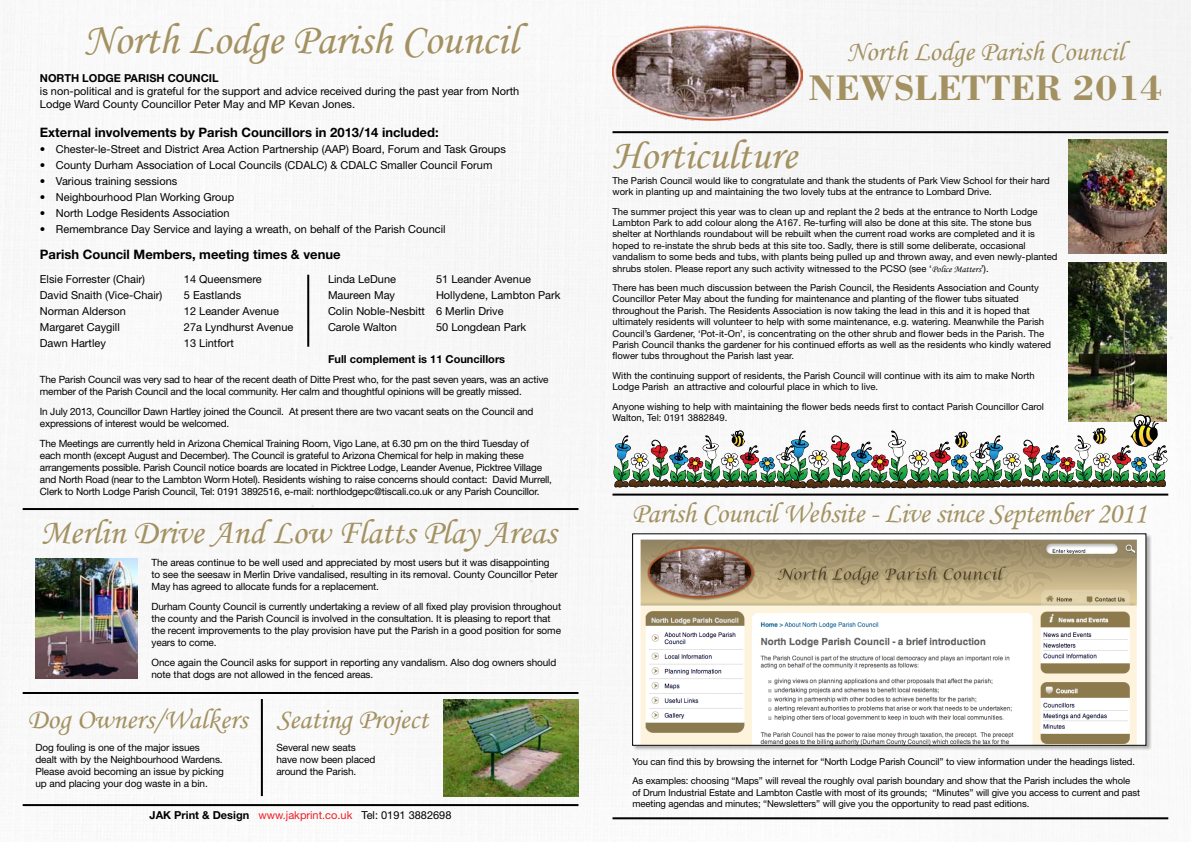
<style>
.page{position:relative;width:1191px;height:842px;background:#fff}
.page>*{position:absolute;margin:0;border:0;box-sizing:border-box;transform-origin:0 0}
.t1{font:43.9px "Monotype Corsiva";color:#a39161}
.t2{font:41.9px "Monotype Corsiva";color:#a39161}
.t3{font:700 36.7px "Bodoni Std";color:#a39161}
.t4{font:35px "Monotype Corsiva";color:#a39161}
.t5{font:29px "Monotype Corsiva";letter-spacing:-.01em;color:#a39161}
.t6{font:28.5px "Monotype Corsiva";color:#a39161}
.t7{font:28px "Monotype Corsiva";color:#a39161}
.t8{font:700 13px "Helvetica Neue LT Std";color:#000}
.t9{font:11px/13.2px "Helvetica Neue LT Std";color:#000}
.t10{font:700 11px "Helvetica Neue LT Std";color:#000}
.t11{font:11px "Helvetica Neue LT Std";color:#ed1d24}
.t12{font:10px/12px "Helvetica Neue LT Std";letter-spacing:-.015em;color:#000}
.t13{font:9.5px/11.4px "Helvetica Neue LT Std";color:#000}
.s1{font-weight:700;color:#000}
.s2{color:#000}
.s3{font-family:"Monotype Corsiva"}
</style>
<div class="page">
<img style="left:0;top:0;width:1191px;height:832px">
<hr style="left:612px;top:131px;width:556px;height:2px;background:#000">
<hr style="left:612px;top:494px;width:556px;height:2px;background:#000">
<hr style="left:612px;top:817px;width:556px;height:2px;background:#000">
<hr style="left:23px;top:804px;width:555px;height:2px;background:#000">
<hr style="left:23px;top:508px;width:555px;height:2px;background:#000">
<hr style="left:23px;top:692px;width:555px;height:2px;background:#000">
<hr style="left:261px;top:699px;width:2px;height:97px;background:#000">
<img style="left:612px;top:26px;width:191px;height:95px">
<div style="left:632px;top:533px;width:519px;height:218px;background:#000;opacity:.3"></div>
<img style="left:634px;top:536px;width:510px;height:207px">
<img style="left:1069px;top:140px;width:97px;height:113px">
<img style="left:1069px;top:262px;width:97px;height:152px">
<svg style="left:613px;top:414px;width:555px;height:76px"></svg>
<img style="left:35px;top:559px;width:102px;height:119px">
<hr style="left:307px;top:275px;width:2px;height:72px;background:#000">
<img style="left:444px;top:699px;width:134px;height:98px">
<h1 class="t1" style="left:83px;top:13px;width:436px">North Lodge Parish Council</h1>
<p class="t10" style="left:40px;top:71px;width:180px">NORTH LODGE PARISH COUNCIL</p>
<p class="t9" style="left:40px;top:84px;width:481px">is non-political and is grateful for the support and advice received during the past year from North<br>Lodge Ward County Councillor Peter May and MP Kevan Jones.</p>
<h3 class="t8" style="left:40px;top:124px;width:400px">External involvements by Parish Councillors in 2013/14 included:</h3>
<p class="t9" style="left:40px;top:142px;width:467px">• Chester-le-Street and District Area Action Partnership (AAP) Board, Forum and Task Groups</p>
<p class="t9" style="left:40px;top:158px;width:454px">• County Durham Association of Local Councils (CDALC) &amp; CDALC Smaller Council Forum</p>
<p class="t9" style="left:40px;top:174px;width:139px">• Various training sessions</p>
<p class="t9" style="left:40px;top:190px;width:196px">• Neighbourhood Plan Working Group</p>
<p class="t9" style="left:40px;top:206px;width:191px">• North Lodge Residents Association</p>
<p class="t9" style="left:40px;top:222px;width:407px">• Remembrance Day Service and laying a wreath, on behalf of the Parish Council</p>
<h3 class="t8" style="left:40px;top:246px;width:302px">Parish Council Members, meeting times &amp; venue</h3>
<p class="t9" style="left:40px;top:272px;width:107px">Elsie Forrester (Chair)</p>
<p class="t9" style="left:184px;top:272px;width:79px">14 Queensmere</p>
<p class="t9" style="left:328px;top:272px;width:70px">Linda LeDune</p>
<p class="t9" style="left:436px;top:272px;width:96px">51 Leander Avenue</p>
<p class="t9" style="left:40px;top:288px;width:124px">David Snaith (Vice-Chair)</p>
<p class="t9" style="left:184px;top:288px;width:59px">5 Eastlands</p>
<p class="t9" style="left:328px;top:288px;width:69px">Maureen May</p>
<p class="t9" style="left:436px;top:288px;width:126px">Hollydene, Lambton Park</p>
<p class="t9" style="left:40px;top:304px;width:87px">Norman Alderson</p>
<p class="t9" style="left:184px;top:304px;width:96px">12 Leander Avenue</p>
<p class="t9" style="left:328px;top:304px;width:177px">Colin Noble-Nesbitt 6 Merlin Drive</p>
<p class="t9" style="left:40px;top:320px;width:81px">Margaret Caygill</p>
<p class="t9" style="left:184px;top:320px;width:111px">27a Lyndhurst Avenue</p>
<p class="t9" style="left:328px;top:320px;width:71px">Carole Walton</p>
<p class="t9" style="left:436px;top:320px;width:92px">50 Longdean Park</p>
<p class="t9" style="left:40px;top:336px;width:67px">Dawn Hartley</p>
<p class="t9" style="left:184px;top:336px;width:52px">13 Lintfort</p>
<p class="t10" style="left:328px;top:352px;width:179px">Full complement is 11 Councillors</p>
<p class="t12" style="left:40px;top:374px;width:510px">The Parish Council was very sad to hear of the recent death of Ditte Prest who, for the past seven years, was an active member of the Parish Council and the local community. Her calm and thoughtful opinions will be greatly missed.</p>
<p class="t12" style="left:40px;top:406px;width:495px">In July 2013, Councillor Dawn Hartley joined the Council. At present there are two vacant seats on the Council and expressions of interest would be welcomed.</p>
<p class="t12" style="left:40px;top:438px;width:514px">The Meetings are currently held in Arizona Chemical Training Room, Vigo Lane, at 6.30 pm on the third Tuesday of each month (except August and December). The Council is grateful to Arizona Chemical for help in making these arrangements possible. Parish Council notice boards are located in Picktree Lodge, Leander Avenue, Picktree Village and North Road (near to the Lambton Worm Hotel). Residents wishing to raise concerns should contact: David Murrell, Clerk to North Lodge Parish Council, Tel: 0191 3892516, e-mail: northlodgepc@tiscali.co.uk or any Parish Councillor.</p>
<h3 class="t4" style="left:40px;top:511px;width:517px">Merlin Drive And Low Flatts Play Areas</h3>
<p class="t12" style="left:151px;top:556px;width:408px">The areas continue to be well used and appreciated by most users but it was disappointing to see the seesaw in Merlin Drive vandalised, resulting in its removal. County Councillor Peter<br>May has agreed to allocate funds for a replacement.</p>
<p class="t12" style="left:151px;top:600px;width:411px">Durham County Council is currently undertaking a review of all fixed play provision throughout the county and the Parish Council is involved in the consultation. It is pleasing to report that the recent improvements to the play provision have put the Parish in a good position for some years to come.</p>
<p class="t12" style="left:151px;top:656px;width:406px">Once again the Council asks for support in reporting any vandalism. Also dog owners should note that dogs are not allowed in the fenced areas.</p>
<h3 class="t6" style="left:28px;top:702px;width:402px">Dog Owners/Walkers Seating Project</h3>
<p class="t12" style="left:35px;top:741px;width:190px">Dog fouling is one of the major issues<br>dealt with by the Neighbourhood Wardens.<br>Please avoid becoming an issue by picking up and placing your dog waste in a bin.</p>
<p class="t12" style="left:276px;top:741px;width:101px">Several new seats have now been placed around the Parish.</p>
<p class="t11" style="left:150px;top:809px;width:303px"><span class="s1">JAK Print &amp; Design</span> www.jakprint.co.uk <span class="s2">Tel: 0191 3882698</span></p>
<h3 class="t7" style="left:846px;top:35px;width:279px">North Lodge Parish Council</h3>
<h3 class="t3" style="left:808px;top:65px;width:355px">NEWSLETTER 2014</h3>
<h2 class="t2" style="left:612px;top:130px;width:186px">Horticulture</h2>
<p class="t13" style="left:612px;top:175px;width:439px">The Parish Council would like to congratulate and thank the students of Park View School for their hard work in planting up and maintaining the two lovely tubs at the entrance to Lombard Drive.</p>
<p class="t13" style="left:612px;top:205px;width:446px">The summer project this year was to clean up and replant the 2 beds at the entrance to North Lodge Lambton Park to add colour along the A167. Re-turfing will also be done at this site. The stone bus shelter at Northlands roundabout will be rebuilt when the current road works are completed and it is hoped to re-instate the shrub beds at this site too. Sadly, there is still some deliberate, occasional vandalism to some beds and tubs, with plants being pulled up and thrown away, and even newly-planted shrubs stolen. Please report any such activity witnessed to the PCSO (see ‘<span class="s3">Police Matters</span>’).</p>
<p class="t13" style="left:612px;top:282px;width:440px">There has been much discussion between the Parish Council, the Residents Association and County Councillor Peter May about the funding for maintenance and planting of the flower tubs situated throughout the Parish. The Residents Association is now taking the lead in this and it is hoped that ultimately residents will volunteer to help with some maintenance, e.g. watering. Meanwhile the Parish Council’s Gardener, ‘Pot-it-On’, is concentrating on the other shrub and flower beds in the Parish. The Parish Council thanks the gardener for his continued efforts as well as the residents who kindly watered flower tubs throughout the Parish last year.</p>
<p class="t13" style="left:612px;top:370px;width:424px">With the continuing support of residents, the Parish Council will continue with its aim to make North<br>Lodge Parish an attractive and colourful place in which to live.</p>
<p class="t13" style="left:612px;top:400px;width:433px">Anyone wishing to help with maintaining the flower beds needs first to contact Parish Councillor Carol<br>Walton, Tel: 0191 3882849.</p>
<h3 class="t5" style="left:632px;top:496px;width:516px">Parish Council Website - Live since September 2011</h3>
<p class="t13" style="left:632px;top:752px;width:504px;line-height:19.4px">You can find this by browsing the internet for “North Lodge Parish Council’’ to view information under the headings listed.<br>As examples: choosing “Maps” will reveal the roughly oval parish boundary and show that the Parish includes the whole</p>
<p class="t13" style="left:632px;top:787px;width:509px">of Drum Industrial Estate and Lambton Castle with most of its grounds; “Minutes” will give you access to current and past meeting agendas and minutes; “Newsletters” will give you the opportunity to read past editions.</p>
</div>
